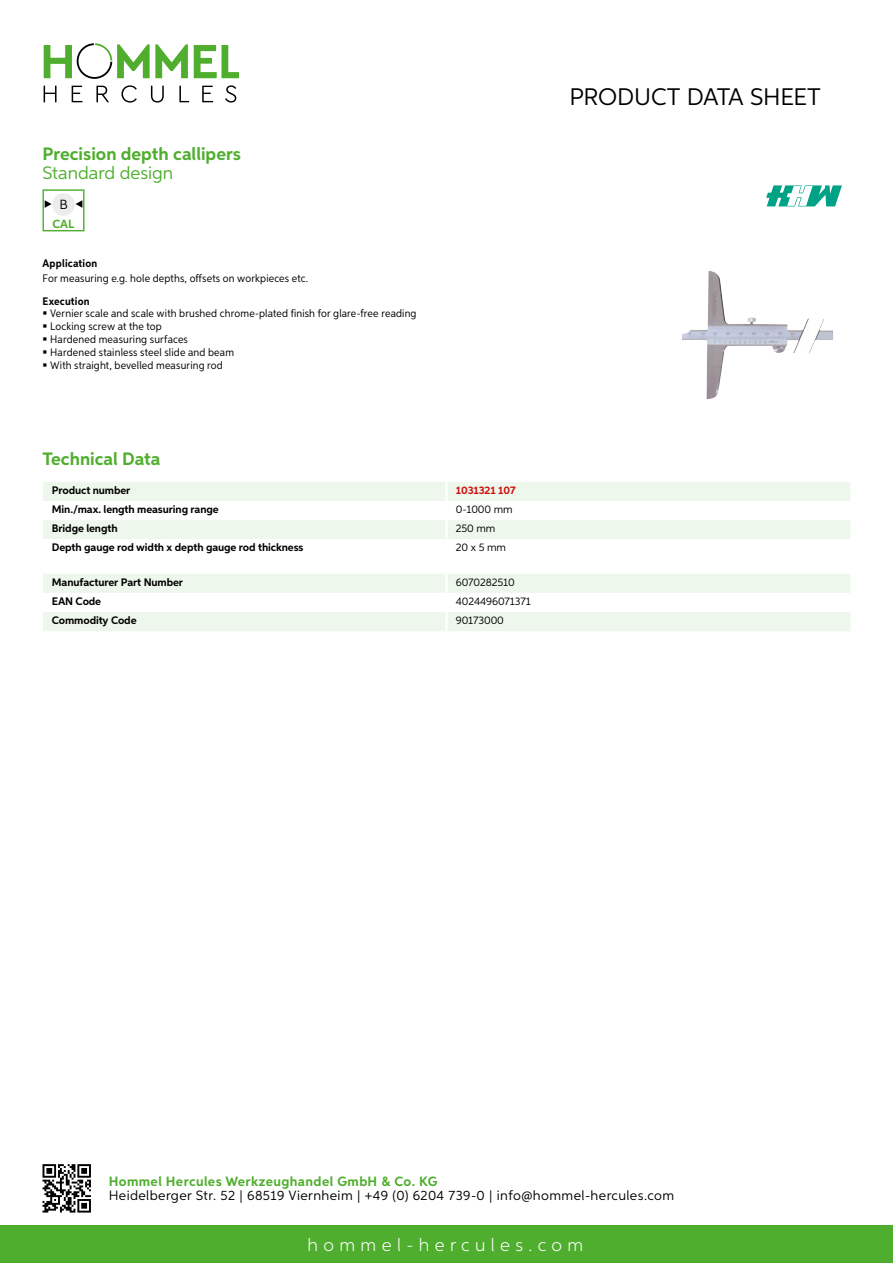
<style>
.page{position:relative;width:893px;height:1263px;background:#fff}
.page>*{position:absolute;margin:0;border:0;box-sizing:border-box;transform-origin:0 0}
.t1{font:24px "Aspira";letter-spacing:-.01em;color:#000}
.t2{font:700 18px "Aspira";color:#50ae2f}
.t3{font:300 18px "Aspira";letter-spacing:.3em;color:#fff}
.t4{font:18px "Aspira";color:#50ae2f}
.t5{font:13.5px "Aspira";letter-spacing:.03em;color:#000}
.t6{font:700 13.5px "Aspira";letter-spacing:.03em;color:#50ae2f}
.t7{font:13.35px "Aspira";color:#000}
.t8{font:700 11.85px "Aspira";color:#50ae2f}
.t9{font:10.95px/12.8px "Aspira Nar";letter-spacing:.015em;color:#000}
.t10{font:700 10.95px "Aspira";letter-spacing:-.01em;color:#000}
.t11{font:10.95px "Aspira";letter-spacing:-.01em;color:#000}
.t12{font:700 10.95px "Aspira Nar";letter-spacing:.015em;color:#000}
.t13{font:700 10.95px "Aspira";letter-spacing:-.01em;color:#cd1013}
</style>
<div class="page">
<div style="left:0;top:1226px;width:893px;height:37px;background:#50ae2f"></div>
<svg style="left:43px;top:1164px;width:48px;height:48px"></svg>
<svg style="left:194px;top:45px;width:45px;height:33px"></svg>
<svg style="left:44px;top:43px;width:144px;height:36px"></svg>
<svg style="left:44px;top:86px;width:13px;height:16px"></svg>
<svg style="left:72px;top:86px;width:10px;height:16px"></svg>
<svg style="left:96px;top:86px;width:13px;height:16px"></svg>
<svg style="left:121px;top:85px;width:16px;height:18px"></svg>
<svg style="left:151px;top:86px;width:13px;height:17px"></svg>
<svg style="left:179px;top:86px;width:10px;height:16px"></svg>
<svg style="left:202px;top:86px;width:11px;height:16px"></svg>
<svg style="left:225px;top:85px;width:11px;height:18px"></svg>
<div style="left:43px;top:482px;width:807px;height:19px;background:#eef7eb"></div>
<div style="left:43px;top:520px;width:807px;height:19px;background:#eef7eb"></div>
<hr style="left:445px;top:482px;width:3px;height:19px;background:#fff">
<hr style="left:445px;top:520px;width:3px;height:19px;background:#fff">
<svg style="left:43px;top:574px;width:807px;height:57px"></svg>
<hr style="left:445px;top:612px;width:3px;height:19px;background:#fff">
<div style="left:43px;top:189px;width:42px;height:42px;border:1px solid #50ae2f"></div>
<div style="left:52px;top:193px;width:23px;height:23px;background:#ececec;border-radius:50%"></div>
<svg style="left:76px;top:200px;width:6px;height:8px"></svg>
<svg style="left:45px;top:200px;width:7px;height:8px"></svg>
<img style="left:682px;top:271px;width:151px;height:128px">
<svg style="left:766px;top:185px;width:76px;height:21px"></svg>
<h2 class="t2" style="left:43px;top:142px;width:200px">Precision depth callipers</h2>
<h2 class="t4" style="left:43px;top:162px;width:132px">Standard design</h2>
<p class="t7" style="left:60px;top:196px;width:10px">B</p>
<p class="t8" style="left:53px;top:216px;width:23px">CAL</p>
<p class="t12" style="left:43px;top:257px;width:56px">Application</p>
<p class="t9" style="left:43px;top:272px;width:267px">For measuring e.g. hole depths, offsets on workpieces etc.</p>
<p class="t12" style="left:43px;top:294px;width:49px">Execution</p>
<p class="t9" style="left:50px;top:307px;width:368px">Vernier scale and scale with brushed chrome-plated finish for glare-free reading Locking screw at the top<br>Hardened measuring surfaces<br>Hardened stainless steel slide and beam<br>With straight, bevelled measuring rod</p>
<h2 class="t2" style="left:43px;top:448px;width:120px">Technical Data</h2>
<p class="t10" style="left:52px;top:483px;width:80px">Product number</p>
<p class="t13" style="left:456px;top:483px;width:61px">1031321 107</p>
<p class="t10" style="left:52px;top:502px;width:168px">Min./max. length measuring range</p>
<p class="t11" style="left:456px;top:502px;width:58px">0-1000 mm</p>
<p class="t10" style="left:52px;top:521px;width:67px">Bridge length</p>
<p class="t11" style="left:456px;top:522px;width:41px">250 mm</p>
<p class="t10" style="left:52px;top:541px;width:253px">Depth gauge rod width x depth gauge rod thickness</p>
<p class="t11" style="left:456px;top:541px;width:52px">20 x 5 mm</p>
<p class="t10" style="left:52px;top:575px;width:133px">Manufacturer Part Number</p>
<p class="t11" style="left:456px;top:575px;width:60px">6070282510</p>
<p class="t10" style="left:52px;top:594px;width:51px">EAN Code</p>
<p class="t11" style="left:456px;top:594px;width:76px">4024496071371</p>
<p class="t10" style="left:52px;top:613px;width:86px">Commodity Code</p>
<p class="t11" style="left:456px;top:613px;width:50px">90173000</p>
<h1 class="t1" style="left:569px;top:82px;width:253px">Product data sh eet</h1>
<p class="t6" style="left:109px;top:1172px;width:330px">Hommel Hercules Werkzeughandel GmbH &amp; Co. KG</p>
<p class="t5" style="left:109px;top:1187px;width:567px">Heidelberger Str. 52 | 68519 Viernheim | +49 (0) 6204 739-0 | info@hommel-hercules.com</p>
<h2 class="t3" style="left:307px;top:1234px;width:277px">hommel-hercules.com</h2>
</div>
